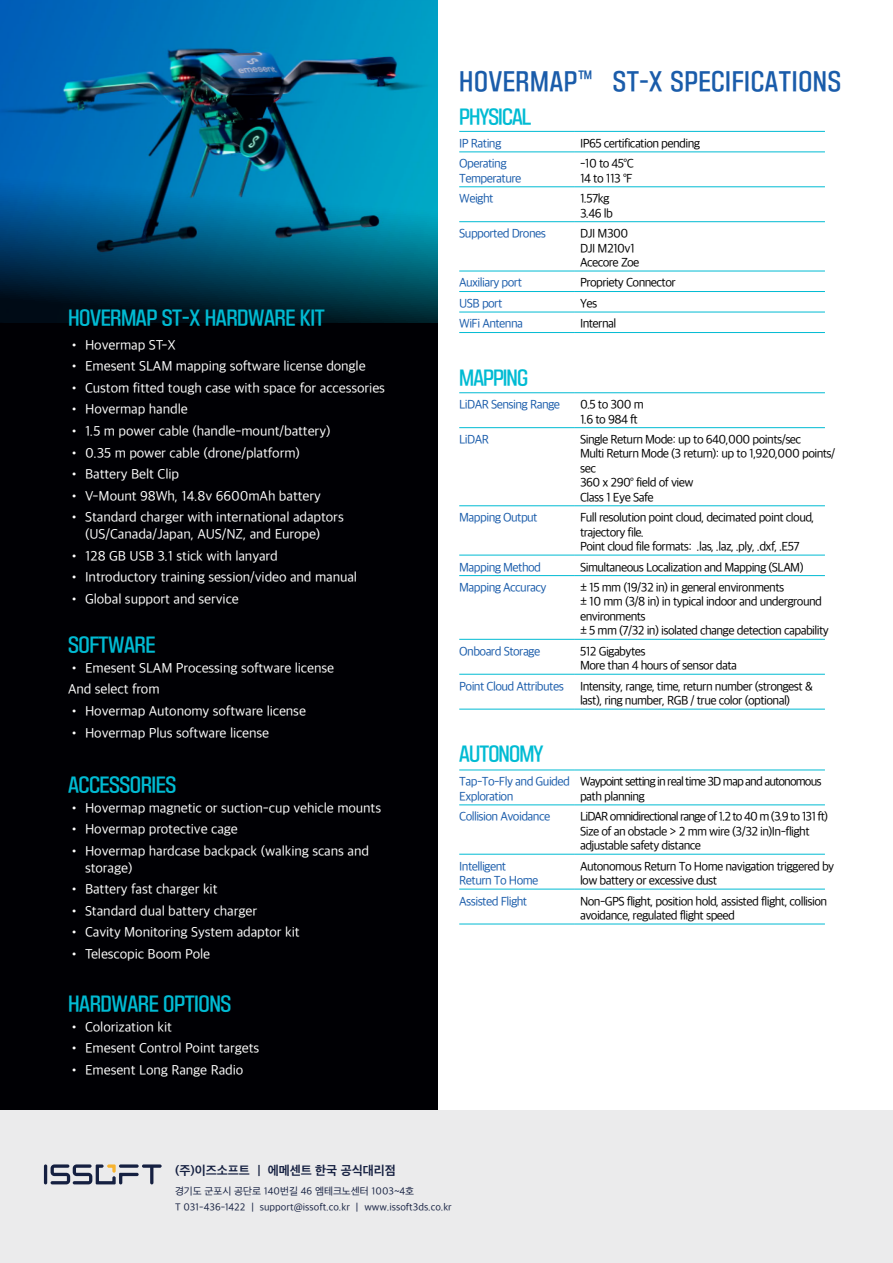
<style>
.page{position:relative;width:893px;height:1263px;background:#fff}
.page>*{position:absolute;margin:0;border:0;box-sizing:border-box;transform-origin:0 0}
.t1{font:22.5px "SD Gyeokdong G205 Bd";letter-spacing:.03em;color:#1a5caa}
.t2{font:18px "SD Gyeokdong G205 Bd";letter-spacing:-.025em;color:#00bbd3}
.t3{font:18px "SD Gyeokdong G205 Bd";letter-spacing:-.05em;color:#00bbd3}
.t4{font:13.2px/17.2px "SD Gothic Neoa d Rg";letter-spacing:-.01em;color:#fff}
.t5{font:12px/14.4px "SD Gothic Neoa d Rg";letter-spacing:-.05em;color:#000}
.t6{font:12px/14.4px "SD Gothic Neoa d Rg";letter-spacing:-.05em;color:#1a5caa}
.t7{font:12px/14.4px "SD Gothic Neoa d Rg";letter-spacing:-.08em;color:#000}
.t8{font:12px "SD Gothic Neoa g Bd";color:#152041}
.t9{font:9.75px/16.5px "SD Gothic Neoa d Rg";color:#152041}
</style>
<div class="page">
<div style="left:0;top:0;width:438px;height:1127px;background:#000004"></div>
<div style="left:0;top:1110px;width:893px;height:153px;background:#ebebec"></div>
<img style="left:0;top:0;width:438px;height:323px">
<hr style="left:459px;top:131px;width:115px;height:1px;background:#00bbd3">
<hr style="left:459px;top:271px;width:115px;height:1px;background:#00bbd3">
<hr style="left:459px;top:291px;width:115px;height:1px;background:#00bbd3">
<hr style="left:459px;top:312px;width:115px;height:1px;background:#00bbd3">
<hr style="left:459px;top:332px;width:115px;height:1px;background:#00bbd3">
<hr style="left:459px;top:152px;width:115px;height:1px;background:#00bbd3">
<hr style="left:459px;top:187px;width:115px;height:1px;background:#00bbd3">
<hr style="left:459px;top:221px;width:115px;height:1px;background:#00bbd3">
<hr style="left:574px;top:131px;width:251px;height:1px;background:#00bbd3">
<hr style="left:574px;top:271px;width:251px;height:1px;background:#00bbd3">
<hr style="left:574px;top:291px;width:251px;height:1px;background:#00bbd3">
<hr style="left:574px;top:312px;width:251px;height:1px;background:#00bbd3">
<hr style="left:574px;top:332px;width:251px;height:1px;background:#00bbd3">
<hr style="left:574px;top:152px;width:251px;height:1px;background:#00bbd3">
<hr style="left:574px;top:187px;width:251px;height:1px;background:#00bbd3">
<hr style="left:574px;top:221px;width:251px;height:1px;background:#00bbd3">
<hr style="left:459px;top:392px;width:115px;height:1px;background:#00bbd3">
<hr style="left:459px;top:575px;width:115px;height:1px;background:#00bbd3">
<hr style="left:459px;top:639px;width:115px;height:1px;background:#00bbd3">
<hr style="left:459px;top:674px;width:115px;height:1px;background:#00bbd3">
<hr style="left:459px;top:427px;width:115px;height:1px;background:#00bbd3">
<hr style="left:459px;top:505px;width:115px;height:1px;background:#00bbd3">
<hr style="left:459px;top:555px;width:115px;height:1px;background:#00bbd3">
<hr style="left:459px;top:709px;width:115px;height:1px;background:#00bbd3">
<hr style="left:574px;top:392px;width:251px;height:1px;background:#00bbd3">
<hr style="left:574px;top:575px;width:251px;height:1px;background:#00bbd3">
<hr style="left:574px;top:639px;width:251px;height:1px;background:#00bbd3">
<hr style="left:574px;top:674px;width:251px;height:1px;background:#00bbd3">
<hr style="left:574px;top:427px;width:251px;height:1px;background:#00bbd3">
<hr style="left:574px;top:505px;width:251px;height:1px;background:#00bbd3">
<hr style="left:574px;top:555px;width:251px;height:1px;background:#00bbd3">
<hr style="left:574px;top:709px;width:251px;height:1px;background:#00bbd3">
<hr style="left:459px;top:924px;width:115px;height:1px;background:#00bbd3">
<hr style="left:574px;top:924px;width:251px;height:1px;background:#00bbd3">
<hr style="left:459px;top:770px;width:115px;height:1px;background:#00bbd3">
<hr style="left:574px;top:770px;width:251px;height:1px;background:#00bbd3">
<hr style="left:459px;top:805px;width:115px;height:1px;background:#00bbd3">
<hr style="left:459px;top:854px;width:115px;height:1px;background:#00bbd3">
<hr style="left:459px;top:889px;width:115px;height:1px;background:#00bbd3">
<hr style="left:574px;top:805px;width:251px;height:1px;background:#00bbd3">
<hr style="left:574px;top:854px;width:251px;height:1px;background:#00bbd3">
<hr style="left:574px;top:889px;width:251px;height:1px;background:#00bbd3">
<hr style="left:44px;top:1164px;width:3px;height:20px;background:#152041;border-radius:2px">
<svg style="left:51px;top:1164px;width:111px;height:20px"></svg>
<h2 class="t2" style="left:68px;top:309px;width:258px">HOVERMAP ST-X HARDWARE KIT</h2>
<p class="t4" style="left:68px;top:336px;width:109px">• Hovermap ST-X</p>
<p class="t4" style="left:68px;top:358px;width:299px">• Emesent SLAM mapping software license dongle</p>
<p class="t4" style="left:68px;top:379px;width:318px">• Custom fitted tough case with space for accessories</p>
<p class="t4" style="left:68px;top:401px;width:121px">• Hovermap handle</p>
<p class="t4" style="left:68px;top:422px;width:264px">• 1.5 m power cable (handle-mount/battery)</p>
<p class="t4" style="left:68px;top:444px;width:233px">• 0.35 m power cable (drone/platform)</p>
<p class="t4" style="left:68px;top:465px;width:113px">• Battery Belt Clip</p>
<p class="t4" style="left:68px;top:487px;width:254px">• V-Mount 98Wh, 14.8v 6600mAh battery</p>
<p class="t4" style="left:68px;top:508px;width:277px;text-align:center">• Standard charger with international adaptors (US/Canada/Japan, AUS/NZ, and Europe)</p>
<p class="t4" style="left:68px;top:547px;width:211px">• 128 GB USB 3.1 stick with lanyard</p>
<p class="t4" style="left:68px;top:569px;width:291px">• Introductory training session/video and manual</p>
<p class="t4" style="left:68px;top:590px;width:172px">• Global support and service</p>
<h2 class="t2" style="left:68px;top:636px;width:89px">SOFTWARE</h2>
<p class="t4" style="left:68px;top:657px;width:268px;line-height:21.5px">• Emesent SLAM Processing software license<br>And select from</p>
<p class="t4" style="left:68px;top:702px;width:239px">• Hovermap Autonomy software license</p>
<p class="t4" style="left:68px;top:724px;width:203px">• Hovermap Plus software license</p>
<h2 class="t2" style="left:68px;top:776px;width:110px">ACCESSORIES</h2>
<p class="t4" style="left:68px;top:799px;width:315px">• Hovermap magnetic or suction-cup vehicle mounts</p>
<p class="t4" style="left:68px;top:820px;width:171px">• Hovermap protective cage</p>
<p class="t4" style="left:85px;top:842px;width:286px;text-indent:-17px">• Hovermap hardcase backpack (walking scans and storage)</p>
<p class="t4" style="left:68px;top:881px;width:151px">• Battery fast charger kit</p>
<p class="t4" style="left:68px;top:902px;width:191px">• Standard dual battery charger</p>
<p class="t4" style="left:68px;top:924px;width:233px">• Cavity Monitoring System adaptor kit</p>
<p class="t4" style="left:68px;top:945px;width:144px">• Telescopic Boom Pole</p>
<h2 class="t2" style="left:68px;top:995px;width:165px">HARDWARE OPTIONS</h2>
<p class="t4" style="left:68px;top:1018px;width:105px">• Colorization kit</p>
<p class="t4" style="left:68px;top:1040px;width:193px">• Emesent Control Point targets</p>
<p class="t4" style="left:68px;top:1061px;width:177px">• Emesent Long Range Radio</p>
<h1 class="t1" style="left:459px;top:70px;width:383px">HOVERMAP™ ST-X SPECIFICATIONS</h1>
<h2 class="t3" style="left:459px;top:108px;width:73px">PHYSICAL</h2>
<p class="t6" style="left:459px;top:136px;width:44px">IP Rating</p>
<p class="t5" style="left:580px;top:136px;width:122px">IP65 certification pending</p>
<p class="t6" style="left:459px;top:156px;width:64px">Operating<br>Temperature</p>
<p class="t5" style="left:580px;top:156px;width:55px">-10 to 45°C<br>14 to 113 °F</p>
<p class="t6" style="left:459px;top:191px;width:36px">Weight</p>
<p class="t5" style="left:580px;top:191px;width:34px">1.57kg<br>3.46 lb</p>
<p class="t6" style="left:459px;top:226px;width:88px">Supported Drones</p>
<p class="t5" style="left:580px;top:226px;width:61px">DJI M300<br>DJI M210v1<br>Acecore Zoe</p>
<p class="t6" style="left:459px;top:276px;width:64px">Auxiliary port</p>
<p class="t5" style="left:580px;top:276px;width:97px">Propriety Connector</p>
<p class="t6" style="left:459px;top:296px;width:45px">USB port</p>
<p class="t5" style="left:580px;top:296px;width:19px">Yes</p>
<p class="t6" style="left:459px;top:317px;width:65px">WiFi Antenna</p>
<p class="t5" style="left:580px;top:317px;width:38px">Internal</p>
<h2 class="t3" style="left:459px;top:369px;width:70px">MAPPING</h2>
<p class="t6" style="left:459px;top:397px;width:102px">LiDAR Sensing Range</p>
<p class="t5" style="left:580px;top:397px;width:65px">0.5 to 300 m<br>1.6 to 984 ft</p>
<p class="t6" style="left:459px;top:432px;width:31px">LiDAR</p>
<p class="t5" style="left:580px;top:432px;width:257px">Single Return Mode: up to 640,000 points/sec<br>Multi Return Mode (3 return): up to 1,920,000 points/ sec<br>360 x 290° field of view<br>Class 1 Eye Safe</p>
<p class="t6" style="left:459px;top:510px;width:80px">Mapping Output</p>
<p class="t5" style="left:580px;top:510px;width:236px">Full resolution point cloud, decimated point cloud, trajectory file.<br>Point cloud file formats: .las, .laz, .ply, .dxf, .E57</p>
<p class="t6" style="left:459px;top:560px;width:83px">Mapping Method</p>
<p class="t5" style="left:580px;top:560px;width:225px">Simultaneous Localization and Mapping (SLAM)</p>
<p class="t6" style="left:459px;top:580px;width:89px">Mapping Accuracy</p>
<p class="t5" style="left:580px;top:580px;width:250px">± 15 mm (19/32 in) in general environments<br>± 10 mm (3/8 in) in typical indoor and underground environments<br>± 5 mm (7/32 in) isolated change detection capability</p>
<p class="t6" style="left:459px;top:644px;width:83px">Onboard Storage</p>
<p class="t5" style="left:580px;top:644px;width:159px">512 Gigabytes<br>More than 4 hours of sensor data</p>
<p class="t6" style="left:459px;top:679px;width:106px">Point Cloud Attributes</p>
<p class="t5" style="left:580px;top:679px;width:234px">Intensity, range, time, return number (strongest &amp; last), ring number, RGB / true color (optional)</p>
<h2 class="t3" style="left:459px;top:745px;width:86px">AUTONOMY</h2>
<p class="t6" style="left:459px;top:774px;width:112px">Tap-To-Fly and Guided<br>Exploration</p>
<p class="t7" style="left:580px;top:774px;width:243px">Waypoint setting in real time 3D map and autonomous path planning</p>
<p class="t6" style="left:459px;top:809px;width:93px">Collision Avoidance</p>
<p class="t5" style="left:580px;top:809px;width:250px">LiDAR omnidirectional range of 1.2 to 40 m (3.9 to 131 ft)<br>Size of an obstacle &gt; 2 mm wire (3/32 in)In-flight adjustable safety distance</p>
<p class="t6" style="left:459px;top:859px;width:81px">Intelligent<br>Return To Home</p>
<p class="t5" style="left:580px;top:859px;width:256px">Autonomous Return To Home navigation triggered by low battery or excessive dust</p>
<p class="t6" style="left:459px;top:894px;width:70px">Assisted Flight</p>
<p class="t5" style="left:580px;top:894px;width:249px">Non-GPS flight, position hold, assisted flight, collision avoidance, regulated flight speed</p>
<p class="t8" style="left:175px;top:1164px;width:222px">(주)이즈소프트 ㅣ 에메센트 한국 공식대리점</p>
<p class="t9" style="left:175px;top:1182px;width:278px">경기도 군포시 공단로 140번길 46 엠테크노센터 1003~4호<br>T 031-436-1422 ㅣ support@issoft.co.kr ㅣ www.issoft3ds.co.kr</p>
</div>
